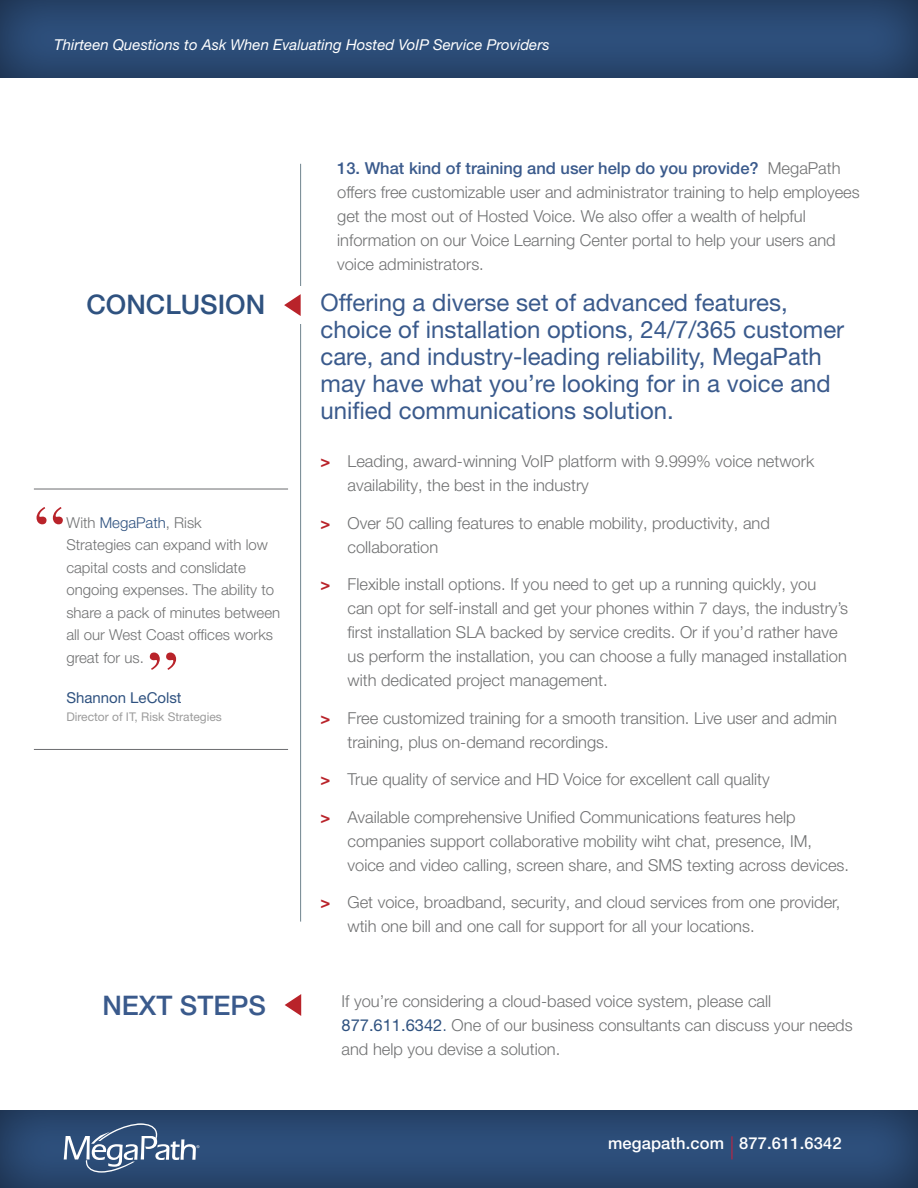
<style>
.page{position:relative;width:918px;height:1188px;background:#fff}
.page>*{position:absolute;margin:0;border:0;box-sizing:border-box;transform-origin:0 0}
.t1{font:500 27px "Helvetica Neue LT Pro";color:#2f5280}
.t2{font:500 27px "Helvetica Neue LT Pro";color:#3a5a8c}
.t3{font:24px/27px "Helvetica Neue LT Pro";color:#3a5a8c}
.t4{font:300 16.5px/24px "Helvetica Neue LT Pro";color:#717273}
.t5{font:500 16.5px "Helvetica Neue LT Pro";letter-spacing:.01em;color:#fff}
.t6{font:300 15px/22.5px "Helvetica Neue LT Pro";color:#717273}
.t7{font:italic 15px "Helvetica Neue LT Pro";color:#fff}
.t8{font:15px "Helvetica Neue LT Pro";color:#2f5280}
.t9{font:12px "Helvetica Neue LT Pro";color:#9c9c9c}
.s1{color:#2f5280}
.s2{font-weight:500;color:#3a5a8c}
.s3{font-weight:700;color:#b9232a}
.s4{font-weight:400;color:#2f5280}
</style>
<div class="page">
<div style="left:0;top:1110px;width:918px;height:78px;background:#231f20;opacity:.55"></div>
<div style="left:0;top:0;width:918px;height:79px;background:#231f20;opacity:.55"></div>
<hr style="left:300px;top:164px;width:1px;height:758px;background:#70848e">
<svg style="left:64px;top:1124px;width:135px;height:49px;background:#546e91"></svg>
<svg style="left:732px;top:1136px;width:1px;height:23px"></svg>
<div style="left:274px;top:286px;width:37px;height:38px;background:#fff"></div>
<svg style="left:284px;top:294px;width:17px;height:22px"></svg>
<svg style="left:285px;top:994px;width:16px;height:22px"></svg>
<hr style="left:34px;top:489px;width:254px;height:1px;background:#6c6d70">
<hr style="left:34px;top:749px;width:254px;height:1px;background:#6c6d70">
<svg style="left:37px;top:507px;width:26px;height:17px"></svg>
<svg style="left:150px;top:653px;width:26px;height:17px"></svg>
<p class="t7" style="left:54px;top:35px;width:497px">Thirteen Questions to Ask When Evaluating Hosted VoIP Service Providers</p>
<h1 class="t1" style="left:86px;top:288px;width:181px">CONCLUSION</h1>
<p class="t6" style="left:66px;top:511px;width:215px">With <span class="s1">MegaPath</span>, Risk<br>Strategies can expand with low capital costs and conslidate ongoing expenses. The ability to share a pack of minutes between all our West Coast offices works great for us.</p>
<p class="t8" style="left:66px;top:689px;width:117px">Shannon LeColst</p>
<p class="t9" style="left:66px;top:710px;width:157px">Director of IT, Risk Strategies</p>
<h1 class="t2" style="left:102px;top:989px;width:165px">NEXT STEPS</h1>
<p class="t4" style="left:337px;top:155px;width:524px"><span class="s2">13. What kind of training and user help do you provide?</span> MegaPath offers free customizable user and administrator training to help employees get the most out of Hosted Voice. We also offer a wealth of helpful information on our Voice Learning Center portal to help your users and voice administrators.</p>
<h2 class="t3" style="left:321px;top:289px;width:525px">Offering a diverse set of advanced features, choice of installation options, 24/7/365 customer care, and industry-leading reliability, MegaPath may have what you’re looking for in a voice and unified communications solution.</h2>
<p class="t4" style="left:348px;top:449px;width:468px;text-indent:-27px"><span class="s3">&gt;</span> Leading, award-winning VoIP platform with 9.999% voice network availability, the best in the industry</p>
<p class="t4" style="left:348px;top:511px;width:424px;text-indent:-27px"><span class="s3">&gt;</span> Over 50 calling features to enable mobility, productivity, and collaboration</p>
<p class="t4" style="left:348px;top:572px;width:502px;text-indent:-27px"><span class="s3">&gt;</span> Flexible install options. If you need to get up a running quickly, you<br>can opt for self-install and get your phones within 7 days, the industry’s first installation SLA backed by service credits. Or if you’d rather have us perform the installation, you can choose a fully managed installation with dedicated project management.</p>
<p class="t4" style="left:348px;top:706px;width:491px;text-indent:-27px"><span class="s3">&gt;</span> Free customized training for a smooth transition. Live user and admin training, plus on-demand recordings.</p>
<p class="t4" style="left:321px;top:767px;width:451px"><span class="s3">&gt;</span> True quality of service and HD Voice for excellent call quality</p>
<p class="t4" style="left:348px;top:805px;width:503px;text-indent:-27px"><span class="s3">&gt;</span> Available comprehensive Unified Communications features help companies support collaborative mobility wiht chat, presence, IM, voice and video calling, screen share, and SMS texting across devices.</p>
<p class="t4" style="left:348px;top:890px;width:495px;text-indent:-27px"><span class="s3">&gt;</span> Get voice, broadband, security, and cloud services from one provider, wtih one bill and one call for support for all your locations.</p>
<p class="t4" style="left:342px;top:989px;width:513px">If you’re considering a cloud-based voice system, please call<br><span class="s4">877.611.6342</span><span class="s1">.</span> One of our business consultants can discuss your needs and help you devise a solution.</p>
<p class="t5" style="left:608px;top:1133px;width:235px">megapath.com 877.611.6342</p>
</div>
